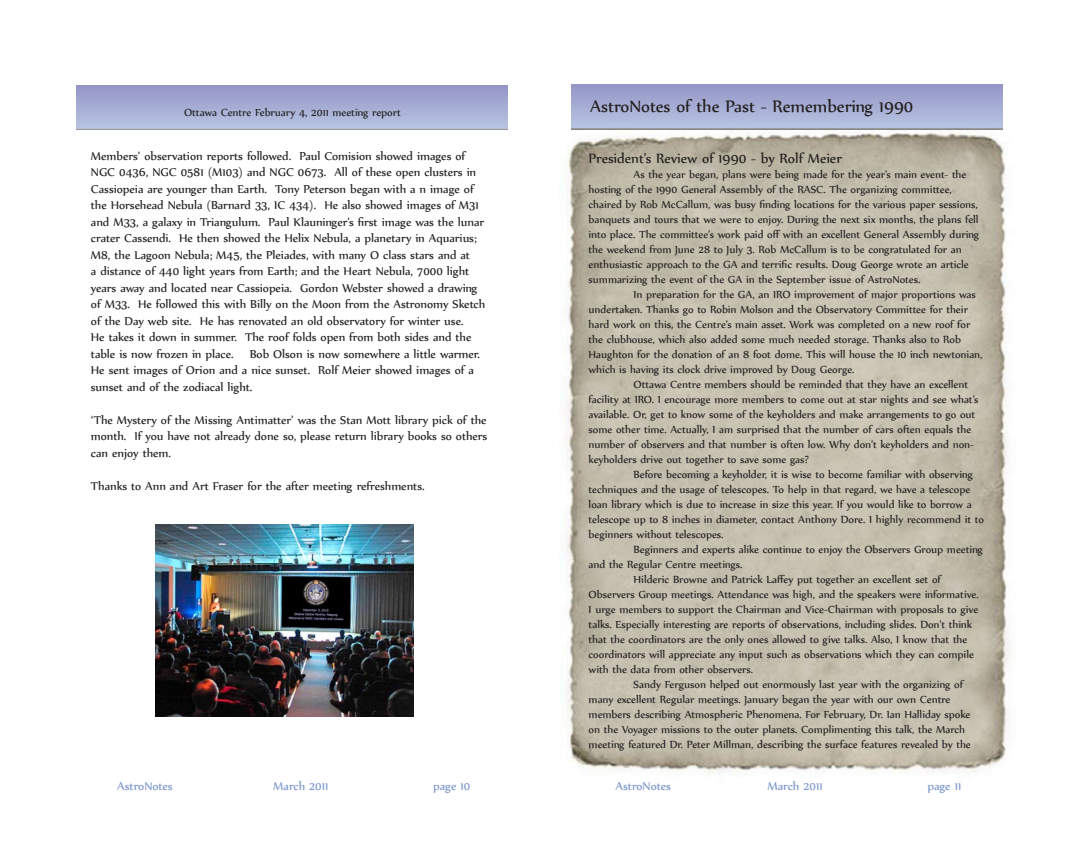
<style>
.page{position:relative;width:1080px;height:855px;background:#fff}
.page>*{position:absolute;margin:0;border:0;box-sizing:border-box;transform-origin:0 0}
.t1{font:20px "Nyala";color:#231f20}
.t2{font:16.25px "Nyala";color:#231f20}
.t3{font:13.75px/16.5px "Nyala";color:#231f20}
.t4{font:13.75px "Nyala";color:#7b95cc}
.t5{font:12.5px/15px "Nyala";color:#231f20}
</style>
<div class="page">
<div style="left:77px;top:84px;width:430px;height:46px;background:linear-gradient(to bottom,#9394c7,#b8c4e0)"></div>
<img style="left:156px;top:524px;width:257px;height:193px">
<img style="left:566px;top:128px;width:445px;height:645px">
<div style="left:572px;top:83px;width:430px;height:46px;background:linear-gradient(to bottom,#9394c5,#b8c5e1)"></div>
<p class="t5" style="left:184px;top:105px;width:218px">Ottawa Centre February 4, 2011 meeting report</p>
<p class="t3" style="left:91px;top:147px;width:396px">Members’ observation reports followed. Paul Comision showed images of NGC 0436, NGC 0581 (M103) and NGC 0673. All of these open clusters in Cassiopeia are younger than Earth. Tony Peterson began with a n image of the Horsehead Nebula (Barnard 33, IC 434). He also showed images of M31 and M33, a galaxy in Triangulum. Paul Klauninger’s first image was the lunar crater Cassendi. He then showed the Helix Nebula, a planetary in Aquarius; M8, the Lagoon Nebula; M45, the Pleiades, with many O class stars and at<br>a distance of 440 light years from Earth; and the Heart Nebula, 7000 light years away and located near Cassiopeia. Gordon Webster showed a drawing of M33. He followed this with Billy on the Moon from the Astronomy Sketch of the Day web site. He has renovated an old observatory for winter use.<br>He takes it down in summer. The roof folds open from both sides and the table is now frozen in place. Bob Olson is now somewhere a little warmer.<br>He sent images of Orion and a nice sunset. Rolf Meier showed images of a sunset and of the zodiacal light.</p>
<p class="t3" style="left:91px;top:411px;width:398px;text-align:justify">‘The Mystery of the Missing Antimatter’ was the Stan Mott library pick of the month. If you have not already done so, please return library books so others can enjoy them.</p>
<p class="t3" style="left:91px;top:477px;width:335px">Thanks to Ann and Art Fraser for the after meeting refreshments.</p>
<p class="t4" style="left:117px;top:777px;width:57px">AstroNotes</p>
<p class="t4" style="left:273px;top:777px;width:57px">March 2011</p>
<p class="t4" style="left:433px;top:777px;width:39px">page 10</p>
<h1 class="t1" style="left:590px;top:94px;width:325px">AstroNotes of the Past - Remembering 1990</h1>
<h2 class="t2" style="left:589px;top:149px;width:255px">President’s Review of 1990 - by Rolf Meier</h2>
<p class="t5" style="left:589px;top:167px;width:392px;text-indent:45px">As the year began, plans were being made for the year’s main event- the hosting of the 1990 General Assembly of the RASC. The organizing committee, chaired by Rob McCallum, was busy finding locations for the various paper sessions, banquets and tours that we were to enjoy. During the next six months, the plans fell into place. The committee’s work paid off with an excellent General Assembly during the weekend from June 28 to July 3. Rob McCallum is to be congratulated for an enthusiastic approach to the GA and terrific results. Doug George wrote an article summarizing the event of the GA in the September issue of AstroNotes.</p>
<p class="t5" style="left:589px;top:287px;width:395px;text-indent:45px">In preparation for the GA, an IRO improvement of major proportions was undertaken. Thanks go to Robin Molson and the Observatory Committee for their hard work on this, the Centre’s main asset. Work was completed on a new roof for the clubhouse, which also added some much needed storage. Thanks also to Rob Haughton for the donation of an 8 foot dome. This will house the 10 inch newtonian, which is having its clock drive improved by Doug George.</p>
<p class="t5" style="left:589px;top:377px;width:391px;text-indent:45px">Ottawa Centre members should be reminded that they have an excellent facility at IRO. I encourage more members to come out at star nights and see what’s available. Or, get to know some of the keyholders and make arrangements to go out some other time. Actually, I am surprised that the number of cars often equals the number of observers and that number is often low. Why don’t keyholders and non&shy;keyholders drive out together to save some gas?</p>
<p class="t5" style="left:589px;top:467px;width:397px;text-indent:45px">Before becoming a keyholder, it is wise to become familiar with observing techniques and the usage of telescopes. To help in that regard, we have a telescope loan library which is due to increase in size this year. If you would like to borrow a telescope up to 8 inches in diameter, contact Anthony Dore. I highly recommend it to beginners without telescopes.</p>
<p class="t5" style="left:634px;top:542px;width:351px">Beginners and experts alike continue to enjoy the Observers Group meeting</p>
<p class="t5" style="left:589px;top:557px;width:155px">and the Regular Centre meetings.</p>
<p class="t5" style="left:634px;top:572px;width:309px">Hilderic Browne and Patrick Laffey put together an excellent set of</p>
<p class="t5" style="left:589px;top:587px;width:392px">Observers Group meetings. Attendance was high, and the speakers were informative.</p>
<p class="t5" style="left:589px;top:602px;width:391px">I urge members to support the Chairman and Vice-Chairman with proposals to give</p>
<p class="t5" style="left:589px;top:617px;width:385px">talks. Especially interesting are reports of observations, including slides. Don’t think</p>
<p class="t5" style="left:589px;top:632px;width:380px">that the coordinators are the only ones allowed to give talks. Also, I know that the</p>
<p class="t5" style="left:589px;top:647px;width:387px">coordinators will appreciate any input such as observations which they can compile</p>
<p class="t5" style="left:589px;top:662px;width:166px">with the data from other observers.</p>
<p class="t5" style="left:634px;top:677px;width:331px">Sandy Ferguson helped out enormously last year with the organizing of</p>
<p class="t5" style="left:589px;top:692px;width:363px">many excellent Regular meetings. January began the year with our own Centre</p>
<p class="t5" style="left:589px;top:707px;width:383px">members describing Atmospheric Phenomena. For February, Dr. Ian Halliday spoke</p>
<p class="t5" style="left:589px;top:722px;width:378px">on the Voyager missions to the outer planets. Complimenting this talk, the March</p>
<p class="t5" style="left:589px;top:737px;width:384px">meeting featured Dr. Peter Millman, describing the surface features revealed by the</p>
<p class="t4" style="left:615px;top:778px;width:57px">AstroNotes</p>
<p class="t4" style="left:768px;top:778px;width:57px">March 2011</p>
<p class="t4" style="left:927px;top:778px;width:35px">page 11</p>
</div>
